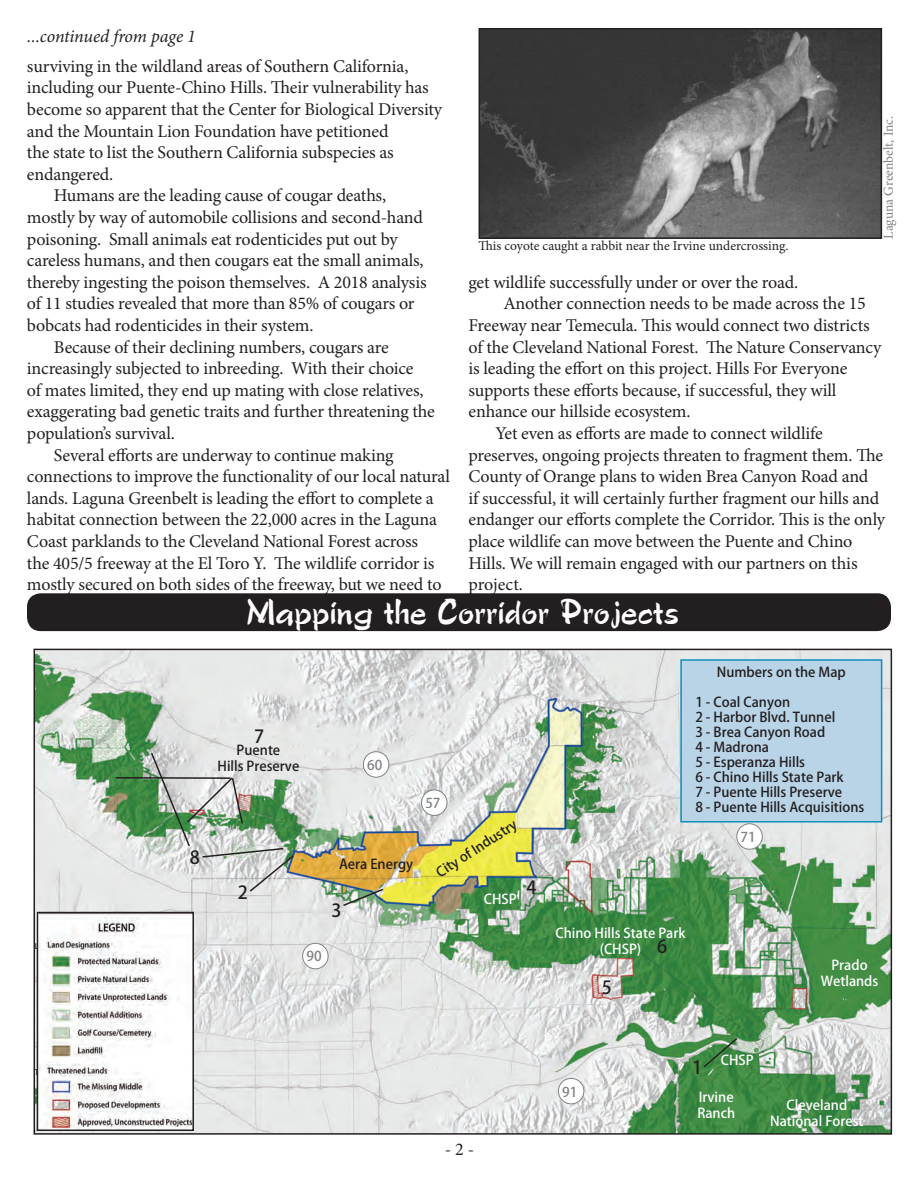
<style>
.page{position:relative;width:918px;height:1188px;background:#fff}
.page>*{position:absolute;margin:0;border:0;box-sizing:border-box;transform-origin:0 0}
.t1{font:36px "Polo Brush MF";color:#fff}
.t2{font:18px/21.6px "Minion Pro";letter-spacing:-.01em;color:#231f20}
.t3{font:italic 18px "Minion Pro";letter-spacing:-.01em;color:#231f20}
.t4{font:18px "Adobe Heiti Std";color:#231f20}
.t5{font:13.5px "Adobe Heiti Std";color:#231f20}
.t6{font:700 13.5px "Adobe Fan Heiti Std";color:#fff}
.t7{font:700 13.5px "Adobe Fan Heiti Std";color:#231f20}
.t8{font:13.5px "Minion Pro";letter-spacing:-.005em;color:#231f20}
.t9{font:13.5px "Minion Pro";letter-spacing:-.005em;color:#808285}
.t10{font:13.5px "Adobe Heiti Std";color:#808285}
</style>
<div class="page">
<img style="left:37px;top:652px;width:852px;height:480px">
<div style="left:27px;top:593px;width:864px;height:38px;background:#231f20;border-radius:14px"></div>
<div style="left:681px;top:660px;width:201px;height:162px;background:#b9d3e7"></div>
<div style="left:680px;top:659px;width:202px;height:164px;border:2px solid #0f8ebc"></div>
<hr style="left:116px;top:777px;width:114px;height:2px;background:#231f20">
<div style="left:422px;top:790px;width:25px;height:25px;background:#fff;border-radius:50%"></div>
<div style="left:421px;top:790px;width:26px;height:26px;border:1px solid #808285;border-radius:50%"></div>
<div style="left:363px;top:752px;width:26px;height:25px;background:#fff;border-radius:50%"></div>
<div style="left:363px;top:752px;width:26px;height:25px;border:1px solid #808285;border-radius:50%"></div>
<div style="left:303px;top:943px;width:25px;height:26px;background:#fff;border-radius:50%"></div>
<div style="left:302px;top:943px;width:26px;height:26px;border:1px solid #808285;border-radius:50%"></div>
<div style="left:558px;top:1078px;width:26px;height:26px;background:#fff;border-radius:50%"></div>
<div style="left:558px;top:1078px;width:26px;height:26px;border:1px solid #808285;border-radius:50%"></div>
<div style="left:737px;top:824px;width:25px;height:25px;background:#fff;border-radius:50%"></div>
<div style="left:737px;top:824px;width:25px;height:25px;border:1px solid #808285;border-radius:50%"></div>
<img style="left:40px;top:915px;width:151px;height:213px">
<div style="left:37px;top:912px;width:157px;height:219px;border:2px solid #231f20"></div>
<img style="left:482px;top:31px;width:397px;height:205px">
<div style="left:479px;top:28px;width:403px;height:211px;border:2px solid #231f20"></div>
<svg style="left:702px;top:1036px;width:37px;height:33px"></svg>
<svg style="left:342px;top:887px;width:43px;height:20px"></svg>
<svg style="left:150px;top:751px;width:145px;height:142px"></svg>
<p class="t3" style="left:27px;top:24px;width:170px">...continued from page 1</p>
<p class="t2" style="left:27px;top:55px;width:417px">surviving in the wildland areas of Southern California, including our Puente-Chino Hills. Their vulnerability has become so apparent that the Center for Biological Diversity and the Mountain Lion Foundation have petitioned<br>the state to list the Southern California subspecies as endangered.</p>
<p class="t2" style="left:27px;top:185px;width:401px;text-indent:27px">Humans are the leading cause of cougar deaths, mostly by way of automobile collisions and second-hand poisoning. Small animals eat rodenticides put out by careless humans, and then cougars eat the small animals, thereby ingesting the poison themselves. A 2018 analysis of 11 studies revealed that more than 85% of cougars or bobcats had rodenticides in their system.</p>
<p class="t2" style="left:27px;top:336px;width:409px;text-indent:27px">Because of their declining numbers, cougars are increasingly subjected to inbreeding. With their choice<br>of mates limited, they end up mating with close relatives, exaggerating bad genetic traits and further threatening the population’s survival.</p>
<p class="t2" style="left:27px;top:444px;width:425px;text-indent:27px">Several efforts are underway to continue making connections to improve the functionality of our local natural lands. Laguna Greenbelt is leading the effort to complete a habitat connection between the 22,000 acres in the Laguna Coast parklands to the Cleveland National Forest across<br>the 405/5 freeway at the El Toro Y. The wildlife corridor is mostly secured on both sides of the freeway, but we need to</p>
<p class="t8" style="left:479px;top:237px;width:311px">This coyote caught a rabbit near the Irvine undercrossing.</p>
<p class="t9" style="left:880px;top:239px;width:124px;rotate:-90deg">Laguna Greenbelt, Inc.</p>
<p class="t2" style="left:469px;top:271px;width:331px">get wildlife successfully under or over the road.</p>
<p class="t2" style="left:469px;top:293px;width:414px;text-indent:35px">Another connection needs to be made across the 15<br>Freeway near Temecula. This would connect two districts of the Cleveland National Forest. The Nature Conservancy is leading the effort on this project. Hills For Everyone supports these efforts because, if successful, they will enhance our hillside ecosystem.</p>
<p class="t2" style="left:469px;top:423px;width:418px;text-indent:27px">Yet even as efforts are made to connect wildlife preserves, ongoing projects threaten to fragment them. The County of Orange plans to widen Brea Canyon Road and<br>if successful, it will certainly further fragment our hills and endanger our efforts complete the Corridor. This is the only place wildlife can move between the Puente and Chino Hills. We will remain engaged with our partners on this project.</p>
<p class="t4" style="left:190px;top:846px;width:12px">8</p>
<p class="t1" style="left:246px;top:591px;width:435px">Mapping the Corridor Projects</p>
<p class="t4" style="left:254px;top:725px;width:12px">7</p>
<p class="t7" style="left:237px;top:742px;width:45px">Puente</p>
<p class="t7" style="left:218px;top:758px;width:83px">Hills Preserve</p>
<p class="t4" style="left:238px;top:882px;width:12px">2</p>
<p class="t10" style="left:367px;top:757px;width:17px">60</p>
<p class="t7" style="left:339px;top:856px;width:76px">Aera Energy</p>
<p class="t4" style="left:332px;top:900px;width:12px">3</p>
<p class="t10" style="left:425px;top:795px;width:17px">57</p>
<p class="t7" style="left:433px;top:867px;width:95px;rotate:-33deg">City of Industry</p>
<p class="t6" style="left:484px;top:891px;width:34px">CHSP</p>
<p class="t4" style="left:527px;top:877px;width:12px">4</p>
<p class="t10" style="left:306px;top:948px;width:17px">90</p>
<p class="t7" style="left:717px;top:664px;width:130px">Numbers on the Map</p>
<p class="t5" style="left:695px;top:694px;width:96px">1 - Coal Canyon</p>
<p class="t5" style="left:695px;top:709px;width:141px">2 - Harbor Blvd. Tunnel</p>
<p class="t5" style="left:695px;top:724px;width:131px">3 - Brea Canyon Road</p>
<p class="t5" style="left:695px;top:739px;width:75px">4 - Madrona</p>
<p class="t5" style="left:695px;top:754px;width:111px">5 - Esperanza Hills</p>
<p class="t5" style="left:695px;top:769px;width:150px">6 - Chino Hills State Park</p>
<p class="t5" style="left:695px;top:784px;width:148px">7 - Puente Hills Preserve</p>
<p class="t5" style="left:695px;top:799px;width:171px">8 - Puente Hills Acquisitions</p>
<p class="t10" style="left:741px;top:829px;width:17px">71</p>
<p class="t6" style="left:556px;top:925px;width:131px">Chino Hills State Park</p>
<p class="t6" style="left:600px;top:941px;width:43px">(CHSP)</p>
<p class="t4" style="left:657px;top:936px;width:12px">6</p>
<p class="t4" style="left:602px;top:976px;width:12px">5</p>
<p class="t6" style="left:831px;top:957px;width:38px">Prado</p>
<p class="t6" style="left:821px;top:973px;width:59px">Wetlands</p>
<p class="t2" style="left:445px;top:1139px;width:31px">- 2 -</p>
<p class="t10" style="left:562px;top:1083px;width:17px">91</p>
<p class="t4" style="left:692px;top:1057px;width:12px">1</p>
<p class="t6" style="left:721px;top:1052px;width:34px">CHSP</p>
<p class="t6" style="left:699px;top:1089px;width:36px">Irvine</p>
<p class="t6" style="left:697px;top:1105px;width:39px">Ranch</p>
<p class="t6" style="left:787px;top:1097px;width:62px">Cleveland</p>
<p class="t6" style="left:770px;top:1113px;width:95px">National Forest</p>
</div>
